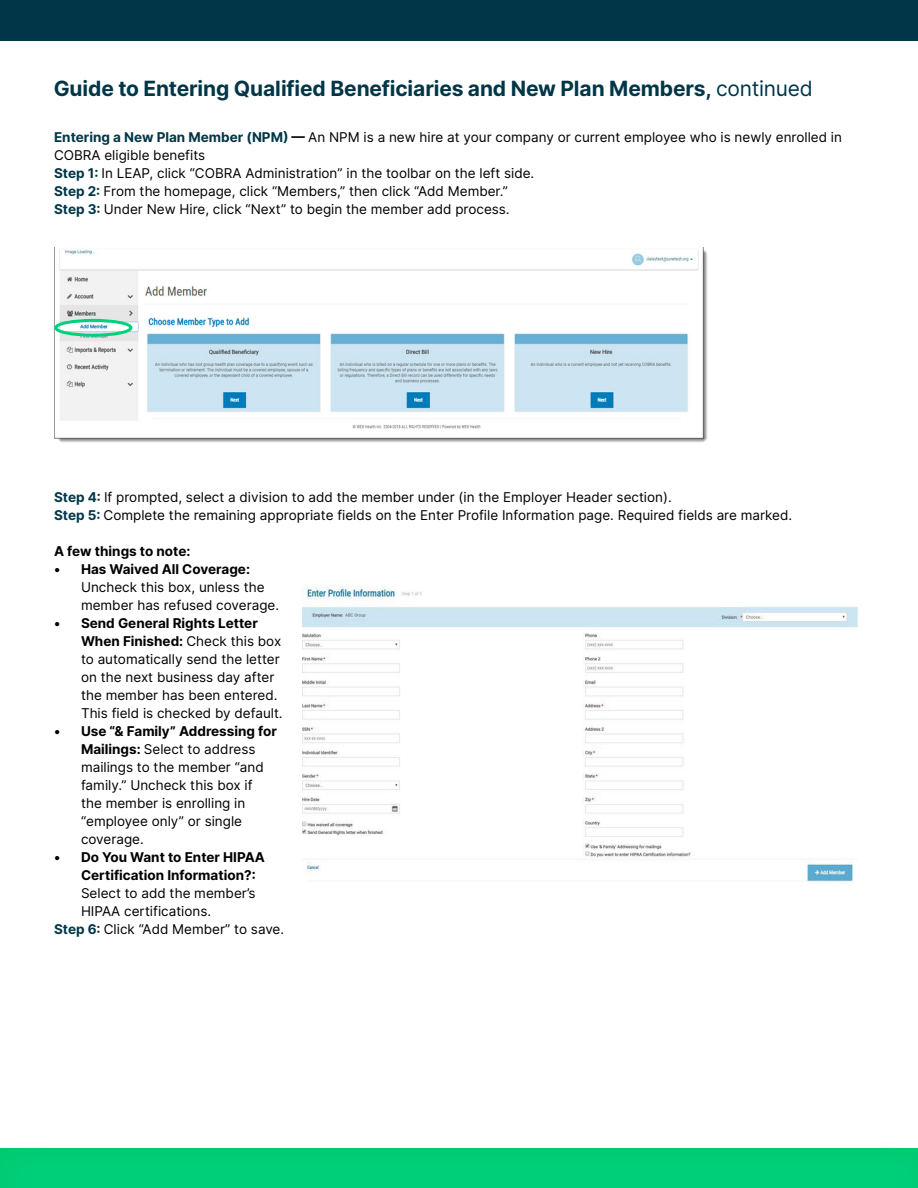
<style>
.page{position:relative;width:918px;height:1188px;background:#fff}
.page>*{position:absolute;margin:0;border:0;box-sizing:border-box;transform-origin:0 0}
.t1{font:700 21px "Inter";letter-spacing:-.005em;color:#003647}
.t2{font:13.5px/18px "Inter";color:#000}
.t3{font:700 13.5px/18px "Inter";color:#000}
.s1{font-weight:400}
.s2{font-weight:700;color:#003647}
.s3{font-weight:700}
</style>
<div class="page">
<div style="left:0;top:1134px;width:918px;height:54px;background:#00d17d;opacity:.3"></div>
<div style="left:0;top:0;width:918px;height:41px;background:#003647"></div>
<img style="left:54px;top:248px;width:654px;height:195px">
<img style="left:303px;top:586px;width:555px;height:298px">
<div style="left:54px;top:319px;width:78px;height:18px;border:3px solid #00d17d;border-radius:50%"></div>
<h1 class="t1" style="left:54px;top:73px;width:761px">Guide to Entering Qualified Beneficiaries and New Plan Members, <span class="s1">continued</span></h1>
<p class="t2" style="left:54px;top:128px;width:790px"><span class="s2">Entering a New Plan Member (NPM)</span> <span class="s3">—</span> An NPM is a new hire at your company or current employee who is newly enrolled in COBRA eligible benefits<br><span class="s2">Step 1:</span> In LEAP, click “COBRA Administration” in the toolbar on the left side.<br><span class="s2">Step 2:</span> From the homepage, click “Members,” then click “Add Member.”<br><span class="s2">Step 3:</span> Under New Hire, click “Next” to begin the member add process.</p>
<p class="t2" style="left:54px;top:487px;width:740px"><span class="s2">Step 4:</span> If prompted, select a division to add the member under (in the Employer Header section).<br><span class="s2">Step 5:</span> Complete the remaining appropriate fields on the Enter Profile Information page. Required fields are marked.</p>
<p class="t3" style="left:54px;top:541px;width:138px">A few things to note:</p>
<p class="t3" style="left:54px;top:559px;width:198px">• Has Waived All Coverage:</p>
<p class="t2" style="left:81px;top:577px;width:200px">Uncheck this box, unless the member has refused coverage.</p>
<p class="t2" style="left:81px;top:613px;width:203px;text-indent:-27px"><span class="s3">• Send General Rights Letter<br>When Finished:</span> Check this box to automatically send the letter on the next business day after the member has been entered.<br>This field is checked by default.</p>
<p class="t2" style="left:81px;top:721px;width:197px;text-indent:-27px"><span class="s3">• Use “&amp; Family” Addressing for<br>Mailings:</span> Select to address mailings to the member “and family.” Uncheck this box if the member is enrolling in “employee only” or single coverage.</p>
<p class="t3" style="left:81px;top:847px;width:185px;text-indent:-27px">• Do You Want to Enter HIPAA<br>Certification Information?:</p>
<p class="t2" style="left:81px;top:883px;width:176px">Select to add the member’s</p>
<p class="t2" style="left:81px;top:901px;width:132px">HIPAA certifications.</p>
<p class="t2" style="left:54px;top:919px;width:232px"><span class="s2">Step 6:</span> Click “Add Member” to save.</p>
</div>
